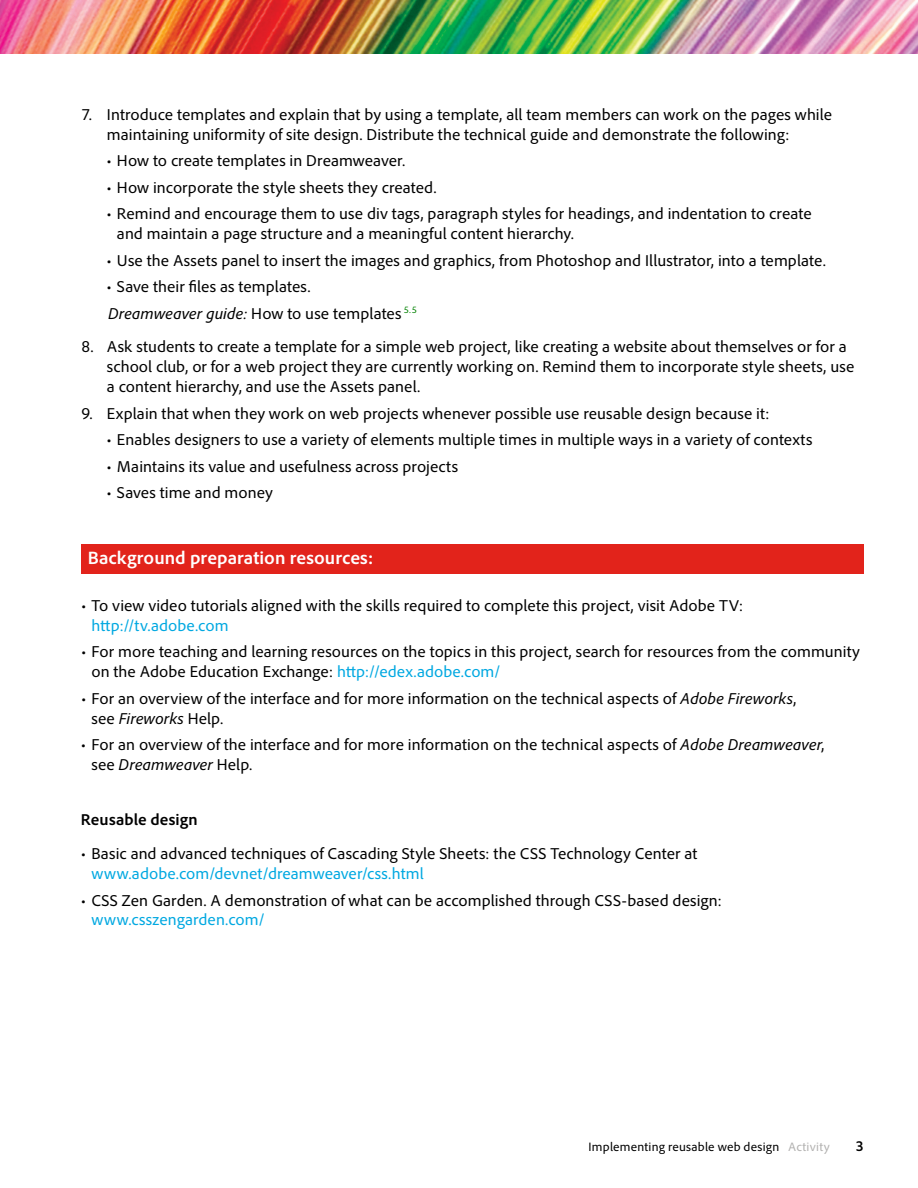
<style>
.page{position:relative;width:918px;height:1188px;background:#fff}
.page>*{position:absolute;margin:0;border:0;box-sizing:border-box;transform-origin:0 0}
.t1{font:700 18.75px "Adobe Clean";color:#fff}
.t2{font:16.5px/19.8px "Adobe Clean";letter-spacing:.005em;color:#000}
.t3{font:16.5px "Adobe Clean";letter-spacing:.005em;color:#00a8e1}
.t4{font:700 16.5px "Adobe Clean";letter-spacing:.005em;color:#000}
.t5{font:700 semi-condensed 15px "Adobe Clean";color:#000}
.t6{font:12.75px "Adobe Clean";letter-spacing:.015em;color:#000}
.s1{font-style:italic}
.s2{color:#00a8e1}
.s3{color:#b3b2b1}
</style>
<div class="page">
<img style="left:0;top:0;width:918px;height:54px">
<div style="left:81px;top:544px;width:783px;height:30px;background:#e2231b"></div>
<p class="t2" style="left:107px;top:104px;width:727px;text-indent:-25px">7. Introduce templates and explain that by using a template, all team members can work on the pages while maintaining uniformity of site design. Distribute the technical guide and demonstrate the following:</p>
<p class="t2" style="left:106px;top:151px;width:300px">• How to create templates in Dreamweaver.</p>
<p class="t2" style="left:106px;top:177px;width:332px">• How incorporate the style sheets they created.</p>
<p class="t2" style="left:117px;top:204px;width:696px;text-indent:-10px">• Remind and encourage them to use div tags, paragraph styles for headings, and indentation to create and maintain a page structure and a meaningful content hierarchy.</p>
<p class="t2" style="left:106px;top:250px;width:721px">• Use the Assets panel to insert the images and graphics, from Photoshop and Illustrator, into a template.</p>
<p class="t2" style="left:106px;top:273px;width:312px;line-height:26.5px">• Save their files as templates.<br><span class="s1">Dreamweaver guide:</span> How to use templates <sup>5.5</sup></p>
<p class="t2" style="left:107px;top:337px;width:749px;text-indent:-25px">8. Ask students to create a template for a simple web project, like creating a website about themselves or for a school club, or for a web project they are currently working on. Remind them to incorporate style sheets, use a content hierarchy, and use the Assets panel.</p>
<p class="t2" style="left:81px;top:403px;width:690px">9. Explain that when they work on web projects whenever possible use reusable design because it:</p>
<p class="t2" style="left:106px;top:430px;width:707px">• Enables designers to use a variety of elements multiple times in multiple ways in a variety of contexts</p>
<p class="t2" style="left:106px;top:456px;width:353px">• Maintains its value and usefulness across projects</p>
<p class="t2" style="left:106px;top:483px;width:168px">• Saves time and money</p>
<p class="t1" style="left:88px;top:547px;width:287px">Background preparation resources:</p>
<p class="t2" style="left:81px;top:595px;width:664px">• To view video tutorials aligned with the skills required to complete this project, visit Adobe TV:</p>
<p class="t3" style="left:91px;top:615px;width:139px">http://tv.adobe.com</p>
<p class="t2" style="left:91px;top:642px;width:770px;text-indent:-10px">• For more teaching and learning resources on the topics in this project, search for resources from the community on the Adobe Education Exchange: <span class="s2">http://edex.adobe.com/</span></p>
<p class="t2" style="left:91px;top:688px;width:707px;text-indent:-10px">• For an overview of the interface and for more information on the technical aspects of <span class="s1">Adobe Fireworks</span>, see <span class="s1">Fireworks</span> Help.</p>
<p class="t2" style="left:91px;top:734px;width:735px;text-indent:-10px">• For an overview of the interface and for more information on the technical aspects of <span class="s1">Adobe Dreamweaver</span>, see <span class="s1">Dreamweaver</span> Help.</p>
<p class="t4" style="left:81px;top:810px;width:118px">Reusable design</p>
<p class="t2" style="left:81px;top:844px;width:618px">• Basic and advanced techniques of Cascading Style Sheets: the CSS Technology Center at</p>
<p class="t3" style="left:91px;top:864px;width:334px">www.adobe.com/devnet/dreamweaver/css.html</p>
<p class="t2" style="left:81px;top:890px;width:643px">• CSS Zen Garden. A demonstration of what can be accomplished through CSS-based design:</p>
<p class="t3" style="left:91px;top:910px;width:175px">www.csszengarden.com/</p>
<p class="t6" style="left:589px;top:1139px;width:243px">Implementing reusable web design <span class="s3">Activity</span></p>
<p class="t5" style="left:856px;top:1137px;width:9px">3</p>
</div>
